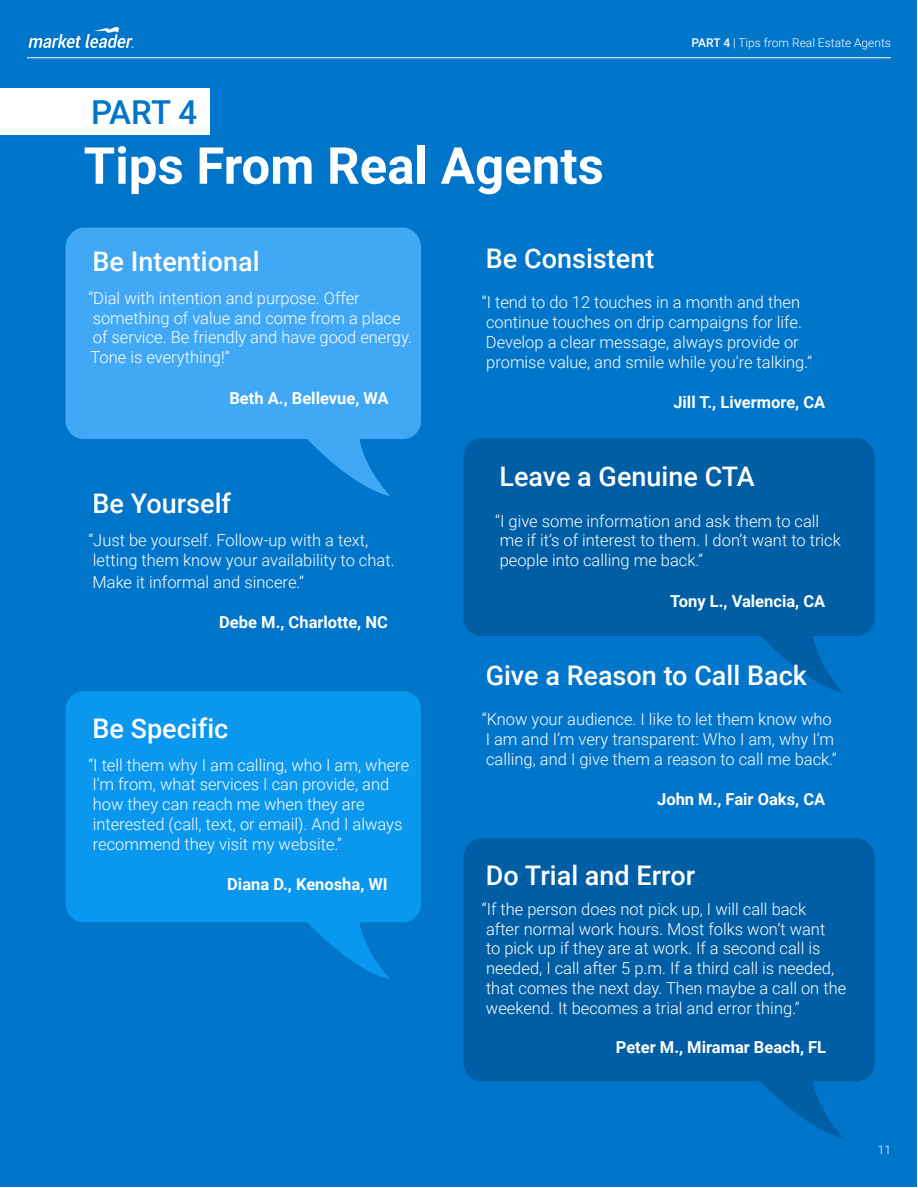
<style>
.page{position:relative;width:918px;height:1188px;background:#fff}
.page>*{position:absolute;margin:0;border:0;box-sizing:border-box;transform-origin:0 0}
.t1{font:700 51px "Roboto";color:#fff}
.t2{font:500 33px "Roboto";color:#0075c9}
.t3{font:500 27px "Roboto";color:#fff}
.t4{font:300 16.5px/19.8px "Roboto";color:#fff}
.t5{font:700 16.5px "Roboto";color:#fff}
.t6{font:300 12px "Roboto";color:#fff}
.s1{font-weight:500}
</style>
<div class="page">
<div style="left:1px;top:1px;width:916px;height:1186px;background:#0075c9"></div>
<hr style="left:27px;top:57px;width:864px;height:1px;background:#fff">
<svg style="left:28px;top:27px;width:105px;height:21px"></svg>
<svg style="left:66px;top:228px;width:355px;height:268px;fill:#40a8f5"></svg>
<svg style="left:66px;top:691px;width:355px;height:288px;fill:#0a97ee"></svg>
<svg style="left:464px;top:438px;width:411px;height:255px;fill:#005ea5"></svg>
<svg style="left:464px;top:838px;width:411px;height:300px;fill:#005ea5"></svg>
<div style="left:0;top:88px;width:209px;height:47px;background:#fff"></div>
<h2 class="t2" style="left:91px;top:89px;width:107px">PART 4</h2>
<h1 class="t1" style="left:84px;top:130px;width:522px">Tips From Real Agents</h1>
<p class="t6" style="left:692px;top:35px;width:201px"><span class="s1">PART 4</span> | Tips from Real Estate Agents</p>
<h3 class="t3" style="left:93px;top:242px;width:169px">Be Intentional</h3>
<p class="t4" style="left:88px;top:287px;width:325px">“Dial with intention and purpose. Offer something of value and come from a place of service. Be friendly and have good energy.<br>Tone is everything!”</p>
<p class="t5" style="left:229px;top:386px;width:161px">Beth A., Bellevue, WA</p>
<h3 class="t3" style="left:93px;top:485px;width:140px">Be Yourself</h3>
<p class="t4" style="left:88px;top:530px;width:308px">“Just be yourself. Follow-up with a text, letting them know your availability to chat.</p>
<p class="t4" style="left:93px;top:571px;width:213px">Make it informal and sincere.”</p>
<p class="t5" style="left:219px;top:611px;width:170px">Debe M., Charlotte, NC</p>
<h3 class="t3" style="left:93px;top:709px;width:137px">Be Specific</h3>
<p class="t4" style="left:88px;top:754px;width:322px">“I tell them why I am calling, who I am, where I’m from, what services I can provide, and how they can reach me when they are interested (call, text, or email). And I always recommend they visit my website.”</p>
<p class="t5" style="left:227px;top:873px;width:162px">Diana D., Kenosha, WI</p>
<h3 class="t3" style="left:486px;top:239px;width:170px">Be Consistent</h3>
<p class="t4" style="left:482px;top:292px;width:332px">“I tend to do 12 touches in a month and then continue touches on drip campaigns for life.<br>Develop a clear message, always provide or promise value, and smile while you’re talking.”</p>
<p class="t5" style="left:673px;top:391px;width:153px">Jill T., Livermore, CA</p>
<h3 class="t3" style="left:499px;top:458px;width:257px">Leave a Genuine CTA</h3>
<p class="t4" style="left:495px;top:510px;width:347px">“I give some information and ask them to call me if it’s of interest to them. I don’t want to trick people into calling me back.”</p>
<p class="t5" style="left:670px;top:589px;width:157px">Tony L., Valencia, CA</p>
<h3 class="t3" style="left:486px;top:656px;width:323px">Give a Reason to Call Back</h3>
<p class="t4" style="left:482px;top:709px;width:357px">“Know your audience. I like to let them know who<br>I am and I’m very transparent: Who I am, why I’m calling, and I give them a reason to call me back.”</p>
<p class="t5" style="left:657px;top:788px;width:170px">John M., Fair Oaks, CA</p>
<h3 class="t3" style="left:486px;top:856px;width:211px">Do Trial and Error</h3>
<p class="t4" style="left:482px;top:898px;width:366px">“If the person does not pick up, I will call back<br>after normal work hours. Most folks won’t want<br>to pick up if they are at work. If a second call is needed, I call after 5 p.m. If a third call is needed, that comes the next day. Then maybe a call on the weekend. It becomes a trial and error thing.”</p>
<p class="t5" style="left:616px;top:1036px;width:212px">Peter M., Miramar Beach, FL</p>
<p class="t6" style="left:878px;top:1141px;width:15px">11</p>
</div>
